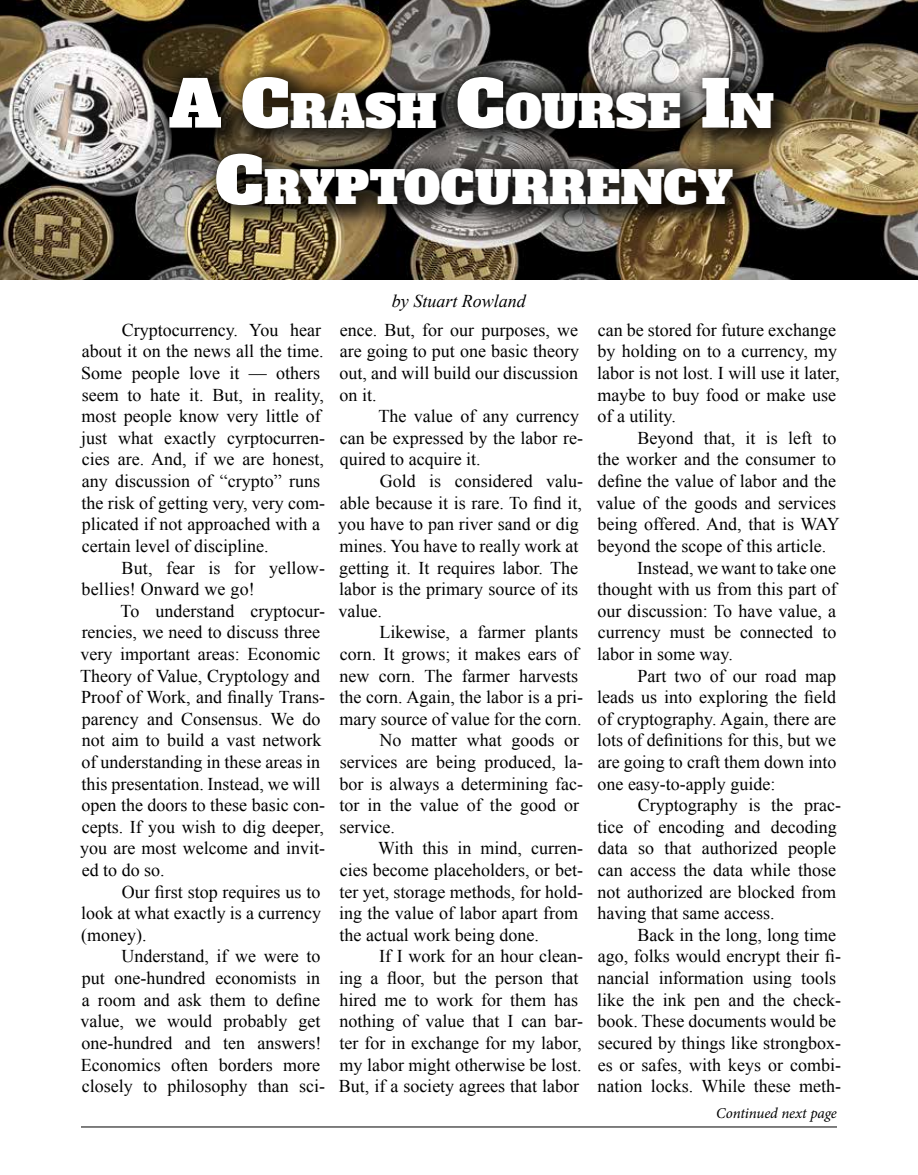
<style>
.page{position:relative;width:918px;height:1175px;background:#fff}
.page>*{position:absolute;margin:0;border:0;box-sizing:border-box;transform-origin:0 0}
.t1{font:44.7px/76.7px "Alfa Slab One";color:#fff;text-align:center}
.t2{font:18px/21.6px "Times New Roman";color:#000}
.t3{font:italic 18px "Times New Roman";color:#000}
.t4{font:italic 15px "Minion Pro";letter-spacing:-.005em;color:#000}
.s1{font-size:63.9px}
</style>
<div class="page">
<hr style="left:81px;top:1126px;width:756px;height:1px;background:#000">
<img style="left:1px;top:0;width:917px;height:279px">
<div style="left:153px;top:60px;width:647px;height:171px;background:#000;opacity:.75"></div>
<h1 class="t1" style="left:168px;top:73px;width:607px"><span class="s1">A C</span>RASH <span class="s1">C</span>OURSE <span class="s1">I</span>N<br><span class="s1">C</span>RYPTOCURRENCY</h1>
<p class="t2" style="left:81px;top:319px;width:245px;text-indent:41px">Cryptocurrency. You hear about it on the news all the time.<br>Some people love it –– others seem to hate it. But, in reality, most people know very little of just what exactly cyrptocurren&shy;cies are. And, if we are honest, any discussion of “crypto” runs the risk of getting very, very com&shy;plicated if not approached with a certain level of discipline.</p>
<p class="t2" style="left:82px;top:556px;width:245px;text-indent:40px">But, fear is for yellow&shy;bellies! Onward we go!</p>
<p class="t2" style="left:80px;top:599px;width:247px;text-indent:41px">To understand cryptocur&shy;rencies, we need to discuss three very important areas: Economic<br>Theory of Value, Cryptology and<br>Proof of Work, and finally Trans&shy;parency and Consensus. We do not aim to build a vast network of understanding in these areas in this presentation. Instead, we will open the doors to these basic con&shy;cepts. If you wish to dig deeper, you are most welcome and invit&shy;ed to do so.</p>
<p class="t2" style="left:81px;top:880px;width:242px;text-align:justify;text-indent:41px">Our first stop requires us to look at what exactly is a currency (money).</p>
<p class="t2" style="left:80px;top:945px;width:246px;text-indent:41px">Understand, if we were to put one-hundred economists in a room and ask them to define value, we would probably get one-hundred and ten answers!<br>Economics often borders more closely to philosophy than sci-</p>
<p class="t3" style="left:392px;top:288px;width:136px">by Stuart Rowland</p>
<p class="t2" style="left:340px;top:319px;width:241px;text-align:justify">ence. But, for our purposes, we are going to put one basic theory out, and will build our discussion on it.</p>
<p class="t2" style="left:340px;top:405px;width:245px;text-indent:39px">The value of any currency can be expressed by the labor re&shy;quired to acquire it.</p>
<p class="t2" style="left:338px;top:470px;width:246px;text-indent:42px">Gold is considered valu&shy;able because it is rare. To find it, you have to pan river sand or dig mines. You have to really work at getting it. It requires labor. The labor is the primary source of its value.</p>
<p class="t2" style="left:379px;top:621px;width:200px">Likewise, a farmer plants</p>
<p class="t2" style="left:340px;top:643px;width:241px">corn. It grows; it makes ears of</p>
<p class="t2" style="left:340px;top:664px;width:240px">new corn. The farmer harvests</p>
<p class="t2" style="left:340px;top:686px;width:245px">the corn. Again, the labor is a pri-</p>
<p class="t2" style="left:340px;top:707px;width:244px">mary source of value for the corn.</p>
<p class="t2" style="left:380px;top:729px;width:201px">No matter what goods or</p>
<p class="t2" style="left:340px;top:751px;width:245px">services are being produced, la-</p>
<p class="t2" style="left:340px;top:772px;width:245px">bor is always a determining fac-</p>
<p class="t2" style="left:340px;top:794px;width:241px">tor in the value of the good or</p>
<p class="t2" style="left:340px;top:815px;width:57px">service.</p>
<p class="t2" style="left:378px;top:837px;width:206px">With this in mind, curren-</p>
<p class="t2" style="left:340px;top:859px;width:245px">cies become placeholders, or bet-</p>
<p class="t2" style="left:340px;top:880px;width:245px">ter yet, storage methods, for hold-</p>
<p class="t2" style="left:339px;top:902px;width:241px">ing the value of labor apart from</p>
<p class="t2" style="left:340px;top:923px;width:201px">the actual work being done.</p>
<p class="t2" style="left:379px;top:945px;width:205px">If I work for an hour clean-</p>
<p class="t2" style="left:339px;top:967px;width:241px">ing a floor, but the person that</p>
<p class="t2" style="left:340px;top:988px;width:240px">hired me to work for them has</p>
<p class="t2" style="left:340px;top:1010px;width:245px">nothing of value that I can bar-</p>
<p class="t2" style="left:340px;top:1031px;width:244px">ter for in exchange for my labor,</p>
<p class="t2" style="left:340px;top:1053px;width:244px">my labor might otherwise be lost.</p>
<p class="t2" style="left:339px;top:1075px;width:242px">But, if a society agrees that labor</p>
<p class="t2" style="left:597px;top:319px;width:244px">can be stored for future exchange by holding on to a currency, my labor is not lost. I will use it later, maybe to buy food or make use of a utility.</p>
<p class="t2" style="left:637px;top:427px;width:200px">Beyond that, it is left to</p>
<p class="t2" style="left:598px;top:448px;width:240px">the worker and the consumer to</p>
<p class="t2" style="left:598px;top:470px;width:240px">define the value of labor and the</p>
<p class="t2" style="left:596px;top:491px;width:241px">value of the goods and services</p>
<p class="t2" style="left:598px;top:513px;width:244px">being offered. And, that is WAY</p>
<p class="t2" style="left:598px;top:535px;width:230px">beyond the scope of this article.</p>
<p class="t2" style="left:637px;top:556px;width:200px">Instead, we want to take one</p>
<p class="t2" style="left:598px;top:578px;width:241px">thought with us from this part of</p>
<p class="t2" style="left:598px;top:599px;width:240px">our discussion: To have value, a</p>
<p class="t2" style="left:598px;top:621px;width:240px">currency must be connected to</p>
<p class="t2" style="left:597px;top:643px;width:137px">labor in some way.</p>
<p class="t2" style="left:637px;top:664px;width:200px">Part two of our road map</p>
<p class="t2" style="left:597px;top:686px;width:240px">leads us into exploring the field</p>
<p class="t2" style="left:598px;top:707px;width:240px">of cryptography. Again, there are</p>
<p class="t2" style="left:597px;top:729px;width:240px">lots of definitions for this, but we</p>
<p class="t2" style="left:598px;top:751px;width:240px">are going to craft them down into</p>
<p class="t2" style="left:598px;top:772px;width:179px">one easy-to-apply guide:</p>
<p class="t2" style="left:638px;top:794px;width:205px">Cryptography is the prac-</p>
<p class="t2" style="left:598px;top:815px;width:241px">tice of encoding and decoding</p>
<p class="t2" style="left:598px;top:837px;width:240px">data so that authorized people</p>
<p class="t2" style="left:598px;top:859px;width:240px">can access the data while those</p>
<p class="t2" style="left:598px;top:880px;width:240px">not authorized are blocked from</p>
<p class="t2" style="left:598px;top:902px;width:178px">having that same access.</p>
<p class="t2" style="left:637px;top:923px;width:200px">Back in the long, long time</p>
<p class="t2" style="left:598px;top:945px;width:245px">ago, folks would encrypt their fi-</p>
<p class="t2" style="left:598px;top:967px;width:240px">nancial information using tools</p>
<p class="t2" style="left:597px;top:988px;width:245px">like the ink pen and the check-</p>
<p class="t2" style="left:598px;top:1010px;width:240px">book. These documents would be</p>
<p class="t2" style="left:598px;top:1031px;width:245px">secured by things like strongbox-</p>
<p class="t2" style="left:598px;top:1053px;width:245px">es or safes, with keys or combi-</p>
<p class="t2" style="left:598px;top:1075px;width:245px">nation locks. While these meth-</p>
<p class="t4" style="left:716px;top:1102px;width:122px">Continued next page</p>
</div>
